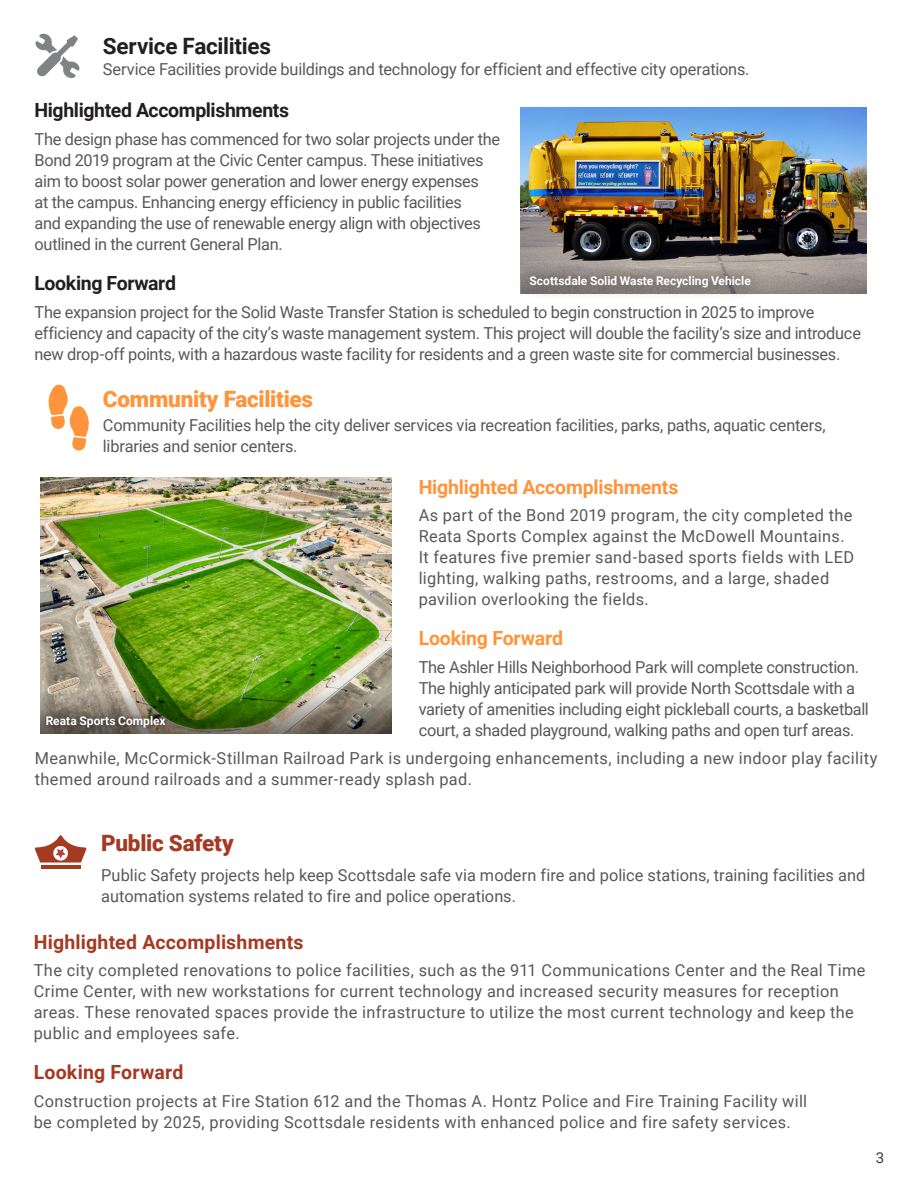
<style>
.page{position:relative;width:918px;height:1188px;background:#fff}
.page>*{position:absolute;margin:0;border:0;box-sizing:border-box;transform-origin:0 0}
.Strategic_Goal_Subhead_Spacing{font:900 22.5px "Roboto";letter-spacing:-.015em;color:#ff943b}
.Strategic_Goal_Subhead_Spacing-2{font:700 22.5px "Roboto";letter-spacing:-.015em;color:#231f20}
.Strategic_Goal_Subhead_Spacing-3{font:900 22.5px "Roboto";letter-spacing:-.01em;color:#a43a22}
.Subheadline_Spacing{font:700 19.5px "Roboto";letter-spacing:-.01em;color:#ff943b}
.Subheadline_Spacing-2{font:700 19.5px "Roboto";letter-spacing:.01em;color:#a43a22}
.Subheadline_Spacing-3{font:700 19.5px "Roboto";letter-spacing:-.02em;color:#231f20}
.Subheadline_Spacing-4{font:16.5px/21px "Roboto";letter-spacing:.02em;color:#57585a}
.Copy_Paragraph{font:16.5px/21px "Roboto";letter-spacing:-.02em;color:#57585a}
.Strategic_Goal_Subhead_Spacing-4{font:16.5px/21px "Roboto";letter-spacing:-.005em;color:#57585a}
.Subheadline_Spacing-5{font:16.5px/21px "Roboto";letter-spacing:-.02em;color:#57585a}
.Subheadline_Spacing-6{font:16.5px "Roboto";letter-spacing:-.015em;color:#57585a}
.Page_Right{font:15px "Roboto";color:#3e3e3f}
.t1{font:700 12px "Roboto";color:#fff}
</style>
<div class="page">
<img style="left:521px;top:107px;width:345px;height:153px">
<svg style="left:521px;top:260px;width:345px;height:34px;background:#a09690"></svg>
<img style="left:40px;top:478px;width:352px;height:183px">
<img style="left:40px;top:661px;width:352px;height:72px">
<svg style="left:48px;top:384px;width:41px;height:67px"></svg>
<hr style="left:41px;top:866px;width:39px;height:3px;background:#a43a22">
<svg style="left:35px;top:835px;width:51px;height:28px"></svg>
<div style="left:39px;top:709px;width:134px;height:25px;background:#231f20;opacity:.49"></div>
<svg style="left:35px;top:33px;width:45px;height:45px"></svg>
<div style="left:516px;top:262px;width:248px;height:40px;background:#231f20;opacity:.59"></div>
<p class="Strategic_Goal_Subhead_Spacing-2" style="left:103px;top:30px;width:169px">Service Facilities</p>
<p class="Subheadline_Spacing-6" style="left:103px;top:57px;width:648px">Service Facilities provide buildings and technology for efficient and effective city operations.</p>
<p class="Subheadline_Spacing-3" style="left:35px;top:97px;width:256px">Highlighted Accomplishments</p>
<p class="Copy_Paragraph" style="left:35px;top:128px;width:467px">The design phase has commenced for two solar projects under the Bond 2019 program at the Civic Center campus. These initiatives aim to boost solar power generation and lower energy expenses<br>at the campus. Enhancing energy efficiency in public facilities<br>and expanding the use of renewable energy align with objectives outlined in the current General Plan.</p>
<p class="Subheadline_Spacing-3" style="left:35px;top:269px;width:143px">Looking Forward</p>
<p class="Copy_Paragraph" style="left:35px;top:301px;width:828px">The expansion project for the Solid Waste Transfer Station is scheduled to begin construction in 2025 to improve efficiency and capacity of the city’s waste management system. This project will double the facility’s size and introduce new drop-off points, with a hazardous waste facility for residents and a green waste site for commercial businesses.</p>
<p class="t1" style="left:530px;top:273px;width:223px">Scottsdale Solid Waste Recycling Vehicle</p>
<p class="Strategic_Goal_Subhead_Spacing" style="left:103px;top:383px;width:212px">Community Facilities</p>
<p class="Strategic_Goal_Subhead_Spacing-4" style="left:103px;top:414px;width:724px">Community Facilities help the city deliver services via recreation facilities, parks, paths, aquatic centers, libraries and senior centers.</p>
<p class="Subheadline_Spacing" style="left:419px;top:473px;width:261px">Highlighted Accomplishments</p>
<p class="Subheadline_Spacing-4" style="left:419px;top:504px;width:437px">As part of the Bond 2019 program, the city completed the Reata Sports Complex against the McDowell Mountains.<br>It features five premier sand-based sports fields with LED lighting, walking paths, restrooms, and a large, shaded pavilion overlooking the fields.</p>
<p class="Subheadline_Spacing" style="left:419px;top:625px;width:146px">Looking Forward</p>
<p class="Subheadline_Spacing-5" style="left:419px;top:656px;width:452px">The Ashler Hills Neighborhood Park will complete construction.<br>The highly anticipated park will provide North Scottsdale with a variety of amenities including eight pickleball courts, a basketball court, a shaded playground, walking paths and open turf areas.</p>
<p class="Subheadline_Spacing-4" style="left:35px;top:747px;width:844px">Meanwhile, McCormick-Stillman Railroad Park is undergoing enhancements, including a new indoor play facility themed around railroads and a summer-ready splash pad.</p>
<p class="t1" style="left:46px;top:712px;width:121px">Reata Sports Complex</p>
<p class="Strategic_Goal_Subhead_Spacing-3" style="left:101px;top:827px;width:134px">Public Safety</p>
<p class="Strategic_Goal_Subhead_Spacing-4" style="left:101px;top:864px;width:766px">Public Safety projects help keep Scottsdale safe via modern fire and police stations, training facilities and automation systems related to fire and police operations.</p>
<p class="Subheadline_Spacing-2" style="left:34px;top:928px;width:271px">Highlighted Accomplishments</p>
<p class="Subheadline_Spacing-4" style="left:34px;top:960px;width:833px">The city completed renovations to police facilities, such as the 911 Communications Center and the Real Time Crime Center, with new workstations for current technology and increased security measures for reception areas. These renovated spaces provide the infrastructure to utilize the most current technology and keep the public and employees safe.</p>
<p class="Subheadline_Spacing-2" style="left:34px;top:1059px;width:151px">Looking Forward</p>
<p class="Subheadline_Spacing-4" style="left:34px;top:1090px;width:775px">Construction projects at Fire Station 612 and the Thomas A. Hontz Police and Fire Training Facility will be completed by 2025, providing Scottsdale residents with enhanced police and fire safety services.</p>
<p class="Page_Right" style="left:876px;top:1147px;width:10px">3</p>
</div>
